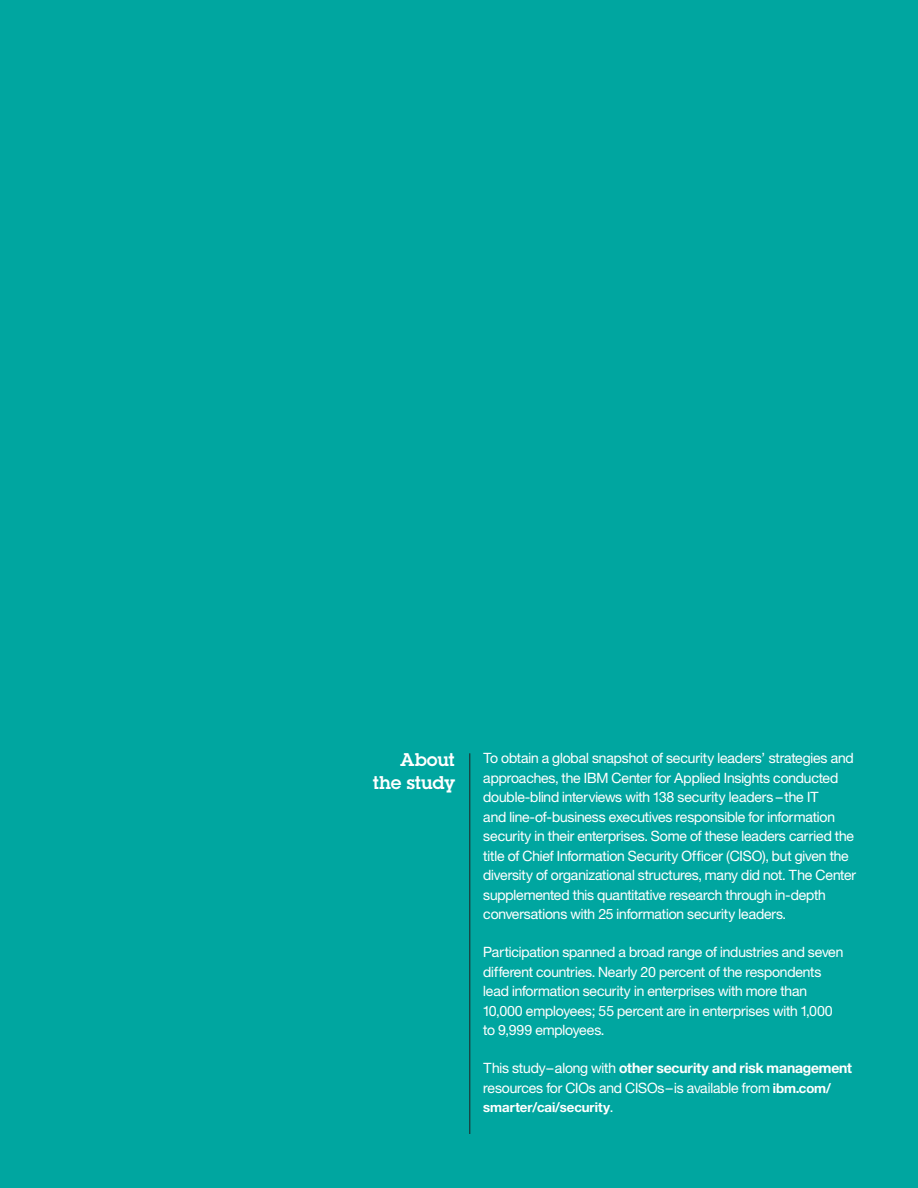
<style>
.page{position:relative;width:918px;height:1188px;background:#00a6a0}
.page>*{position:absolute;margin:0;border:0;box-sizing:border-box;transform-origin:0 0}
.Intro_text{font:18px "Lubalin Demifor IBM";color:#fff}
.Intro_text-2{font:14.25px/19.5px "Helv Neue Romanfor IBM";letter-spacing:-.01em;color:#fff}
.Intro_text-3{font:13.5px "Helv Neue Boldfor IBM";letter-spacing:-.005em;color:#fff}
.s1{font-family:"Helv Neue Boldfor IBM"}
.s2{font-family:"Helv Neue Boldfor IBM";font-size:13.5px}
.s3{font-family:"Helv Neue Romanfor IBM";font-size:14.25px}
</style>
<div class="page">
<hr style="left:469px;top:753px;width:1px;height:381px;background:#231f20">
<p class="Intro_text" style="left:400px;top:748px;width:56px">About</p>
<p class="Intro_text" style="left:373px;top:770px;width:84px">the study</p>
<p class="Intro_text-2" style="left:483px;top:748px;width:374px">To obtain a global snapshot of security leaders’ strategies and approaches, the IBM Center for Applied Insights conducted double-blind interviews with 138 security leaders – the IT<br>and line-of-business executives responsible for information security in their enterprises. Some of these leaders carried the title of Chief Information Security Officer (CISO), but given the diversity of organizational structures, many did not. The Center supplemented this quantitative research through in-depth conversations with 25 information security leaders.</p>
<p class="Intro_text-2" style="left:483px;top:942px;width:362px">Participation spanned a broad range of industries and seven different countries. Nearly 20 percent of the respondents lead information security in enterprises with more than 10,000 employees; 55 percent are in enterprises with 1,000 to 9,999 employees.</p>
<p class="Intro_text-2" style="left:483px;top:1058px;width:370px">This study–along with <span class="s1">other security and risk management </span>resources for CIOs and CISOs–is available from <span class="s2">ibm.com/</span></p>
<p class="Intro_text-3" style="left:483px;top:1099px;width:131px">smarter/cai/security<span class="s3">.</span></p>
</div>
